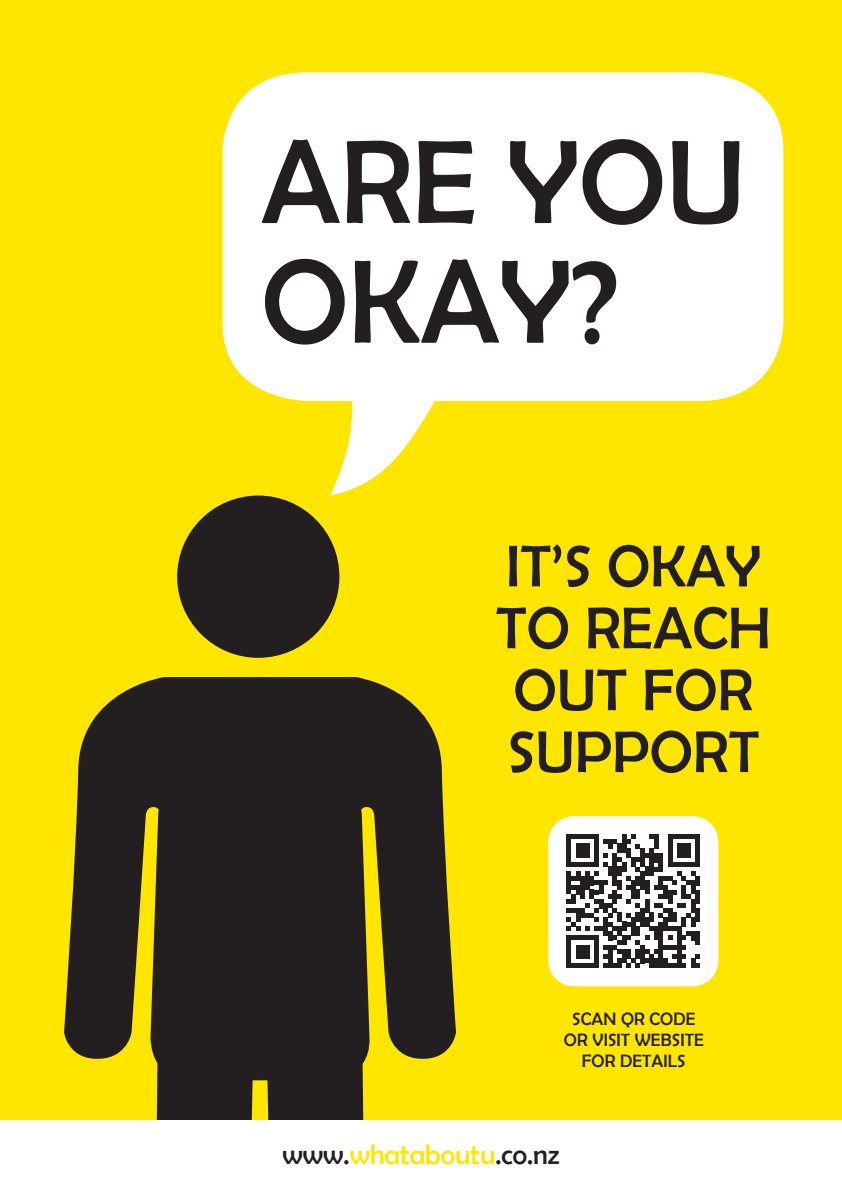
<style>
.page{position:relative;width:842px;height:1191px;background:#fff}
.page>*{position:absolute;margin:0;border:0;box-sizing:border-box;transform-origin:0 0}
.t1{font:119.7px/119.7px "Berlin Sans FB";letter-spacing:.005em;color:#231f20}
.t2{font:59.4px/61.9px "Berlin Sans FB";letter-spacing:.005em;color:#231f20}
.t3{font:28px "Berlin Sans FB";color:#231f20}
.t4{font:18px/21px "Berlin Sans FB";letter-spacing:.005em;color:#231f20;text-align:center}
.s1{color:#fee600}
</style>
<div class="page">
<div style="left:0;top:0;width:842px;height:1119px;background:#fee600"></div>
<svg style="left:64px;top:495px;width:392px;height:624px;fill:#231f20"></svg>
<svg style="left:223px;top:72px;width:560px;height:423px;fill:#fff"></svg>
<div style="left:548px;top:816px;width:170px;height:170px;background:#fff;border-radius:26px"></div>
<svg style="left:567px;top:834px;width:133px;height:134px"></svg>
<h1 class="t1" style="left:261px;top:122px;width:485px">ARE YOU<br>OKAY?</h1>
<h2 class="t2" style="left:496px;top:535px;width:276px">IT’S OKAY<br>TO REACH<br>OUT FOR<br>SUPPORT</h2>
<p class="t4" style="left:564px;top:1008px;width:141px">SCAN QR CODE<br>OR VISIT WEBSITE<br>FOR DETAILS</p>
<h3 class="t3" style="left:282px;top:1138px;width:279px">www.<span class="s1">whataboutu</span>.co.nz</h3>
</div>
